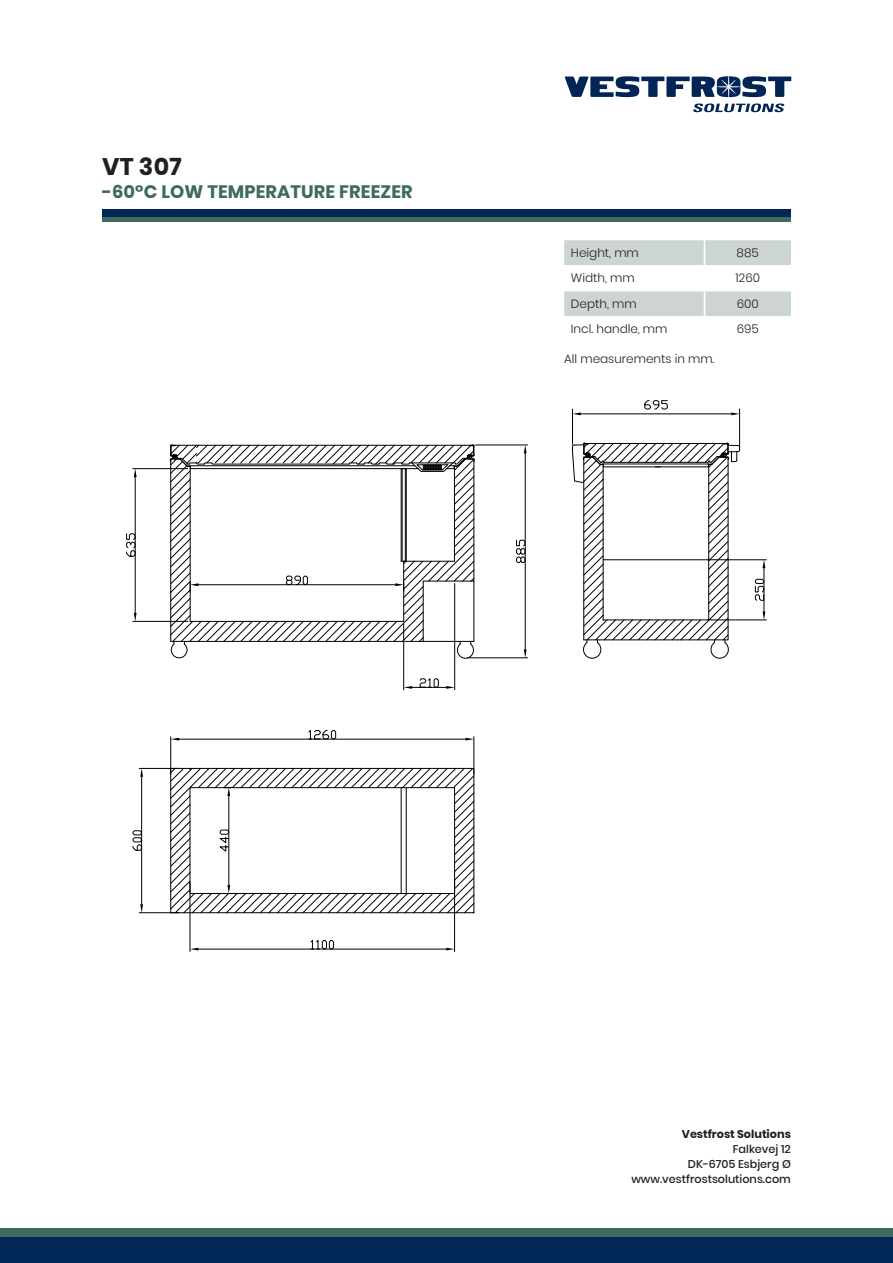
<style>
.page{position:relative;width:893px;height:1263px;background:#fff}
.page>*{position:absolute;margin:0;border:0;box-sizing:border-box;transform-origin:0 0}
.Heading_1{font:700 24px "Poppins";color:#231f20}
.Product_line{font:700 18px "Poppins";letter-spacing:.01em;color:#3e6b5d}
.Text_body{font:300 12px "Poppins";color:#231f20}
.t1{font:500 11.25px/15px "Poppins";color:#231f20;text-align:right}
.t2{font:700 11.25px "Poppins";color:#231f20}
</style>
<div class="page">
<svg style="left:565px;top:76px;width:226px;height:21px"></svg>
<svg style="left:693px;top:104px;width:92px;height:8px"></svg>
<div style="left:0;top:1237px;width:893px;height:26px;background:#002755"></div>
<div style="left:102px;top:209px;width:689px;height:9px;background:#012656"></div>
<div style="left:0;top:1228px;width:893px;height:9px;background:#3e6b5d"></div>
<hr style="left:102px;top:218px;width:689px;height:4px;background:#3e6b5d">
<hr style="left:403px;top:624px;width:1px;height:66px;background:#000">
<hr style="left:454px;top:583px;width:1px;height:107px;background:#000">
<hr style="left:412px;top:687px;width:34px;height:1px;background:#000">
<svg style="left:404px;top:686px;width:8px;height:3px"></svg>
<svg style="left:446px;top:686px;width:9px;height:3px"></svg>
<svg style="left:420px;top:678px;width:19px;height:10px"></svg>
<hr style="left:139px;top:768px;width:40px;height:1px;background:#000">
<hr style="left:139px;top:912px;width:40px;height:1px;background:#000">
<hr style="left:141px;top:777px;width:1px;height:127px;background:#000">
<svg style="left:140px;top:768px;width:3px;height:9px"></svg>
<svg style="left:140px;top:904px;width:3px;height:9px"></svg>
<svg style="left:133px;top:830px;width:9px;height:21px"></svg>
<hr style="left:454px;top:880px;width:1px;height:71px;background:#000">
<hr style="left:190px;top:882px;width:1px;height:69px;background:#000">
<hr style="left:198px;top:949px;width:248px;height:1px;background:#000">
<svg style="left:446px;top:948px;width:9px;height:2px"></svg>
<svg style="left:190px;top:948px;width:8px;height:2px"></svg>
<svg style="left:311px;top:940px;width:23px;height:10px"></svg>
<hr style="left:170px;top:737px;width:1px;height:37px;background:#000">
<hr style="left:474px;top:737px;width:1px;height:37px;background:#000">
<hr style="left:179px;top:739px;width:286px;height:1px;background:#000">
<svg style="left:171px;top:738px;width:8px;height:2px"></svg>
<svg style="left:465px;top:738px;width:9px;height:2px"></svg>
<svg style="left:309px;top:730px;width:27px;height:10px"></svg>
<hr style="left:133px;top:468px;width:55px;height:1px;background:#000">
<hr style="left:133px;top:621px;width:55px;height:1px;background:#000">
<hr style="left:135px;top:477px;width:1px;height:136px;background:#000">
<svg style="left:134px;top:469px;width:3px;height:8px"></svg>
<svg style="left:134px;top:613px;width:3px;height:8px"></svg>
<svg style="left:126px;top:533px;width:9px;height:23px"></svg>
<hr style="left:468px;top:657px;width:60px;height:1px;background:#000">
<hr style="left:475px;top:445px;width:53px;height:1px;background:#000">
<hr style="left:525px;top:453px;width:1px;height:196px;background:#000">
<svg style="left:524px;top:649px;width:3px;height:9px"></svg>
<svg style="left:524px;top:445px;width:3px;height:8px"></svg>
<svg style="left:516px;top:540px;width:9px;height:23px"></svg>
<hr style="left:708px;top:620px;width:58px;height:1px;background:#000">
<hr style="left:708px;top:559px;width:58px;height:1px;background:#000">
<hr style="left:764px;top:568px;width:1px;height:43px;background:#000">
<svg style="left:762px;top:611px;width:3px;height:9px"></svg>
<svg style="left:762px;top:560px;width:3px;height:8px"></svg>
<svg style="left:755px;top:579px;width:9px;height:22px"></svg>
<hr style="left:572px;top:409px;width:1px;height:35px;background:#000">
<hr style="left:739px;top:409px;width:1px;height:37px;background:#000">
<hr style="left:581px;top:414px;width:150px;height:1px;background:#000">
<svg style="left:573px;top:412px;width:8px;height:3px"></svg>
<svg style="left:731px;top:412px;width:9px;height:3px"></svg>
<svg style="left:644px;top:400px;width:24px;height:9px"></svg>
<svg style="left:572px;top:443px;width:168px;height:215px"></svg>
<svg style="left:170px;top:445px;width:305px;height:213px"></svg>
<svg style="left:170px;top:768px;width:304px;height:145px"></svg>
<svg style="left:564px;top:240px;width:227px;height:76px"></svg>
<hr style="left:564px;top:265px;width:140px;height:1px;background:#fff">
<hr style="left:704px;top:265px;width:87px;height:1px;background:#fff">
<hr style="left:564px;top:290px;width:140px;height:1px;background:#fff">
<hr style="left:704px;top:290px;width:87px;height:1px;background:#fff">
<p class="Heading_1" style="left:102px;top:152px;width:81px">VT 307</p>
<p class="Product_line" style="left:102px;top:181px;width:312px">-60°C LOW TEMPERATURE FREEZER</p>
<p class="Text_body" style="left:571px;top:246px;width:69px">Height, mm</p>
<p class="Text_body" style="left:737px;top:246px;width:24px">885</p>
<p class="Text_body" style="left:571px;top:271px;width:65px">Width, mm</p>
<p class="Text_body" style="left:735px;top:271px;width:26px">1260</p>
<p class="Text_body" style="left:571px;top:297px;width:67px">Depth, mm</p>
<p class="Text_body" style="left:737px;top:297px;width:23px">600</p>
<p class="Text_body" style="left:571px;top:322px;width:98px">Incl. handle, mm</p>
<p class="Text_body" style="left:737px;top:322px;width:24px">695</p>
<p class="Text_body" style="left:564px;top:352px;width:152px">All measurements in mm.</p>
<p class="t2" style="left:682px;top:1128px;width:111px">Vestfrost Solutions</p>
<p class="t1" style="left:631px;top:1142px;width:161px">Falkevej 12<br>DK-6705 Esbjerg Ø www.vestfrostsolutions.com</p>
</div>
